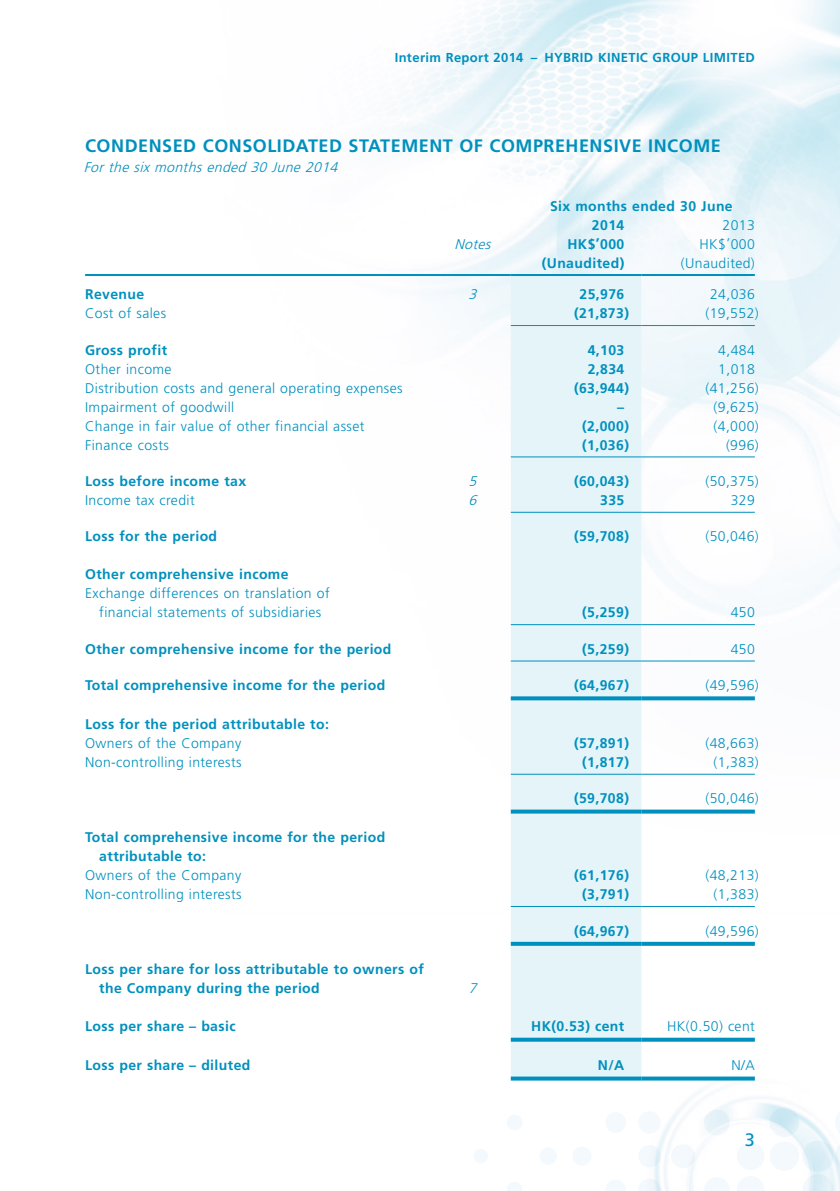
<style>
.page{position:relative;width:840px;height:1191px;background:#fff}
.page>*{position:absolute;margin:0;border:0;box-sizing:border-box;transform-origin:0 0}
.Heading_1{font:700 18px "Frutiger LT Std";letter-spacing:.03em;color:#0090be}
.t1{font:18px "Frutiger LT Std";color:#0090be}
.Body_Text{font:700 14px/19px "Frutiger LT Std";letter-spacing:.03em;color:#0090be}
.Body_Text-2{font:300 14px/19px "Frutiger LT Std";letter-spacing:.03em;color:#0090be;text-align:center}
.Body_Text-3{font:italic 300 14px "Frutiger LT Std";color:#0090be}
.t2{font:700 13px "Frutiger LT Std";letter-spacing:.03em;color:#0090be}
</style>
<div class="page">
<img style="left:391px;top:0;width:448px;height:907px">
<img style="left:636px;top:1076px;width:166px;height:115px">
<div style="left:473px;top:1149px;width:14px;height:14px;background:#f3f9fc;border-radius:50%"></div>
<svg style="left:507px;top:1182px;width:15px;height:9px"></svg>
<div style="left:506px;top:1114px;width:16px;height:16px;background:#f3f9fc;border-radius:50%"></div>
<div style="left:539px;top:1147px;width:17px;height:17px;background:#f3f9fc;border-radius:50%"></div>
<div style="left:572px;top:1146px;width:19px;height:19px;background:#f3f9fc;border-radius:50%"></div>
<svg style="left:606px;top:1180px;width:19px;height:11px"></svg>
<div style="left:605px;top:1112px;width:20px;height:20px;background:#f3f9fc;border-radius:50%"></div>
<svg style="left:638px;top:1178px;width:22px;height:13px"></svg>
<div style="left:638px;top:1145px;width:22px;height:22px;background:#f3f9fc;border-radius:50%"></div>
<div style="left:638px;top:1111px;width:22px;height:22px;background:#f3f9fc;border-radius:50%"></div>
<div style="left:670px;top:1144px;width:24px;height:24px;background:#f3f9fc;border-radius:50%"></div>
<svg style="left:703px;top:1177px;width:26px;height:14px"></svg>
<div style="left:703px;top:1109px;width:26px;height:26px;background:#e6f2f8;border-radius:50%"></div>
<svg style="left:736px;top:1176px;width:28px;height:15px"></svg>
<div style="left:736px;top:1142px;width:28px;height:27px;background:#f3f9fc;border-radius:50%"></div>
<div style="left:769px;top:1141px;width:29px;height:29px;background:#f3f9fc;border-radius:50%"></div>
<svg style="left:769px;top:1107px;width:29px;height:30px"></svg>
<svg style="left:802px;top:1113px;width:37px;height:78px"></svg>
<div style="left:510px;top:276px;width:131px;height:800px;background:#e5f4f9"></div>
<hr style="left:85px;top:274px;width:352px;height:2px;background:#0090be">
<hr style="left:437px;top:274px;width:73px;height:2px;background:#0090be">
<hr style="left:510px;top:274px;width:131px;height:2px;background:#0090be">
<hr style="left:641px;top:274px;width:113px;height:2px;background:#0090be">
<hr style="left:510px;top:325px;width:131px;height:1px;background:#0090be">
<hr style="left:641px;top:325px;width:113px;height:1px;background:#0090be">
<hr style="left:510px;top:456px;width:131px;height:1px;background:#0090be">
<hr style="left:641px;top:456px;width:113px;height:1px;background:#0090be">
<hr style="left:510px;top:512px;width:131px;height:1px;background:#0090be">
<hr style="left:641px;top:512px;width:113px;height:1px;background:#0090be">
<hr style="left:510px;top:624px;width:131px;height:1px;background:#0090be">
<hr style="left:641px;top:624px;width:113px;height:1px;background:#0090be">
<hr style="left:510px;top:660px;width:131px;height:1px;background:#0090be">
<hr style="left:641px;top:660px;width:113px;height:1px;background:#0090be">
<svg style="left:510px;top:696px;width:131px;height:4px"></svg>
<svg style="left:641px;top:696px;width:113px;height:4px"></svg>
<hr style="left:510px;top:773px;width:131px;height:1px;background:#0090be">
<hr style="left:641px;top:773px;width:113px;height:1px;background:#0090be">
<svg style="left:510px;top:809px;width:131px;height:4px"></svg>
<svg style="left:641px;top:809px;width:113px;height:4px"></svg>
<hr style="left:510px;top:906px;width:131px;height:1px;background:#0090be">
<hr style="left:641px;top:906px;width:113px;height:1px;background:#0090be">
<svg style="left:510px;top:941px;width:131px;height:4px"></svg>
<svg style="left:641px;top:941px;width:113px;height:4px"></svg>
<svg style="left:510px;top:1037px;width:131px;height:4px"></svg>
<svg style="left:641px;top:1037px;width:113px;height:4px"></svg>
<svg style="left:510px;top:1076px;width:131px;height:4px"></svg>
<svg style="left:641px;top:1076px;width:113px;height:4px"></svg>
<p class="t2" style="left:394px;top:50px;width:361px">Interim Report 2014 – HYBRID KINETIC GROUP LIMITED</p>
<p class="Heading_1" style="left:85px;top:135px;width:637px">CONDENSED CONSOLIDATED STATEMENT OF COMPREHENSIVE INCOME</p>
<p class="Body_Text-3" style="left:84px;top:159px;width:259px">For the six months ended 30 June 2014</p>
<p class="Body_Text" style="left:549px;top:197px;width:184px">Six months ended 30 June</p>
<p class="Body_Text" style="left:591px;top:216px;width:34px">2014</p>
<p class="Body_Text-2" style="left:722px;top:216px;width:34px">2013</p>
<p class="Body_Text-3" style="left:454px;top:236px;width:42px">Notes</p>
<p class="Body_Text" style="left:567px;top:235px;width:58px">HK$’000</p>
<p class="Body_Text-2" style="left:699px;top:235px;width:57px">HK$’000</p>
<p class="Body_Text" style="left:541px;top:254px;width:84px">(Unaudited)</p>
<p class="Body_Text-2" style="left:680px;top:254px;width:75px">(Unaudited)</p>
<p class="Body_Text" style="left:85px;top:285px;width:61px">Revenue</p>
<p class="Body_Text-3" style="left:468px;top:286px;width:14px">3</p>
<p class="Body_Text" style="left:579px;top:285px;width:46px">25,976</p>
<p class="Body_Text-2" style="left:709px;top:285px;width:46px">24,036</p>
<p class="Body_Text-2" style="left:85px;top:304px;width:82px">Cost of sales</p>
<p class="Body_Text" style="left:573px;top:304px;width:56px">(21,873)</p>
<p class="Body_Text-2" style="left:705px;top:304px;width:55px">(19,552)</p>
<p class="Body_Text" style="left:85px;top:340px;width:83px">Gross profit</p>
<p class="Body_Text" style="left:587px;top:340px;width:38px">4,103</p>
<p class="Body_Text-2" style="left:717px;top:340px;width:38px">4,484</p>
<p class="Body_Text-2" style="left:85px;top:359px;width:88px">Other income</p>
<p class="Body_Text" style="left:587px;top:359px;width:38px">2,834</p>
<p class="Body_Text-2" style="left:717px;top:359px;width:38px">1,018</p>
<p class="Body_Text-2" style="left:85px;top:378px;width:319px">Distribution costs and general operating expenses</p>
<p class="Body_Text" style="left:573px;top:378px;width:56px">(63,944)</p>
<p class="Body_Text-2" style="left:705px;top:378px;width:55px">(41,256)</p>
<p class="Body_Text-2" style="left:85px;top:397px;width:151px">Impairment of goodwill</p>
<p class="Body_Text" style="left:617px;top:397px;width:8px">–</p>
<p class="Body_Text-2" style="left:713px;top:397px;width:47px">(9,625)</p>
<p class="Body_Text-2" style="left:85px;top:416px;width:281px">Change in fair value of other financial asset</p>
<p class="Body_Text" style="left:582px;top:416px;width:48px">(2,000)</p>
<p class="Body_Text-2" style="left:713px;top:416px;width:47px">(4,000)</p>
<p class="Body_Text-2" style="left:85px;top:435px;width:85px">Finance costs</p>
<p class="Body_Text" style="left:582px;top:435px;width:48px">(1,036)</p>
<p class="Body_Text-2" style="left:725px;top:435px;width:34px">(996)</p>
<p class="Body_Text" style="left:85px;top:472px;width:162px">Loss before income tax</p>
<p class="Body_Text-3" style="left:468px;top:473px;width:14px">5</p>
<p class="Body_Text" style="left:573px;top:472px;width:56px">(60,043)</p>
<p class="Body_Text-2" style="left:705px;top:472px;width:55px">(50,375)</p>
<p class="Body_Text-2" style="left:85px;top:491px;width:111px">Income tax credit</p>
<p class="Body_Text-3" style="left:468px;top:492px;width:14px">6</p>
<p class="Body_Text" style="left:599px;top:491px;width:26px">335</p>
<p class="Body_Text-2" style="left:730px;top:491px;width:26px">329</p>
<p class="Body_Text" style="left:85px;top:527px;width:133px">Loss for the period</p>
<p class="Body_Text" style="left:573px;top:527px;width:56px">(59,708)</p>
<p class="Body_Text-2" style="left:705px;top:527px;width:55px">(50,046)</p>
<p class="Body_Text" style="left:85px;top:565px;width:205px">Other comprehensive income</p>
<p class="Body_Text-2" style="left:85px;top:584px;width:246px">Exchange differences on translation of financial statements of subsidiaries</p>
<p class="Body_Text" style="left:582px;top:603px;width:48px">(5,259)</p>
<p class="Body_Text-2" style="left:730px;top:603px;width:26px">450</p>
<p class="Body_Text" style="left:85px;top:639px;width:307px">Other comprehensive income for the period</p>
<p class="Body_Text" style="left:582px;top:639px;width:48px">(5,259)</p>
<p class="Body_Text-2" style="left:730px;top:639px;width:26px">450</p>
<p class="Body_Text" style="left:85px;top:676px;width:301px">Total comprehensive income for the period</p>
<p class="Body_Text" style="left:573px;top:676px;width:56px">(64,967)</p>
<p class="Body_Text-2" style="left:705px;top:676px;width:55px">(49,596)</p>
<p class="Body_Text" style="left:85px;top:714px;width:245px">Loss for the period attributable to:</p>
<p class="Body_Text-2" style="left:85px;top:734px;width:158px">Owners of the Company</p>
<p class="Body_Text" style="left:573px;top:733px;width:56px">(57,891)</p>
<p class="Body_Text-2" style="left:705px;top:734px;width:55px">(48,663)</p>
<p class="Body_Text-2" style="left:85px;top:753px;width:158px">Non-controlling interests</p>
<p class="Body_Text" style="left:582px;top:752px;width:48px">(1,817)</p>
<p class="Body_Text-2" style="left:713px;top:753px;width:47px">(1,383)</p>
<p class="Body_Text" style="left:573px;top:789px;width:56px">(59,708)</p>
<p class="Body_Text-2" style="left:705px;top:789px;width:55px">(50,046)</p>
<p class="Body_Text" style="left:99px;top:828px;width:287px;text-indent:-14px">Total comprehensive income for the period attributable to:</p>
<p class="Body_Text-2" style="left:85px;top:866px;width:158px">Owners of the Company</p>
<p class="Body_Text" style="left:573px;top:866px;width:56px">(61,176)</p>
<p class="Body_Text-2" style="left:705px;top:866px;width:55px">(48,213)</p>
<p class="Body_Text-2" style="left:85px;top:885px;width:158px">Non-controlling interests</p>
<p class="Body_Text" style="left:582px;top:885px;width:48px">(3,791)</p>
<p class="Body_Text-2" style="left:713px;top:885px;width:47px">(1,383)</p>
<p class="Body_Text" style="left:573px;top:921px;width:56px">(64,967)</p>
<p class="Body_Text-2" style="left:705px;top:921px;width:55px">(49,596)</p>
<p class="Body_Text" style="left:99px;top:960px;width:326px;text-indent:-14px">Loss per share for loss attributable to owners of the Company during the period</p>
<p class="Body_Text-3" style="left:468px;top:980px;width:14px">7</p>
<p class="Body_Text" style="left:85px;top:1017px;width:152px">Loss per share – basic</p>
<p class="Body_Text" style="left:531px;top:1017px;width:95px">HK(0.53) cent</p>
<p class="Body_Text-2" style="left:666px;top:1017px;width:89px">HK(0.50) cent</p>
<p class="Body_Text" style="left:85px;top:1056px;width:167px">Loss per share – diluted</p>
<p class="Body_Text" style="left:597px;top:1056px;width:28px">N/A</p>
<p class="Body_Text-2" style="left:731px;top:1056px;width:25px">N/A</p>
<p class="t1" style="left:744px;top:1129px;width:12px">3</p>
</div>
